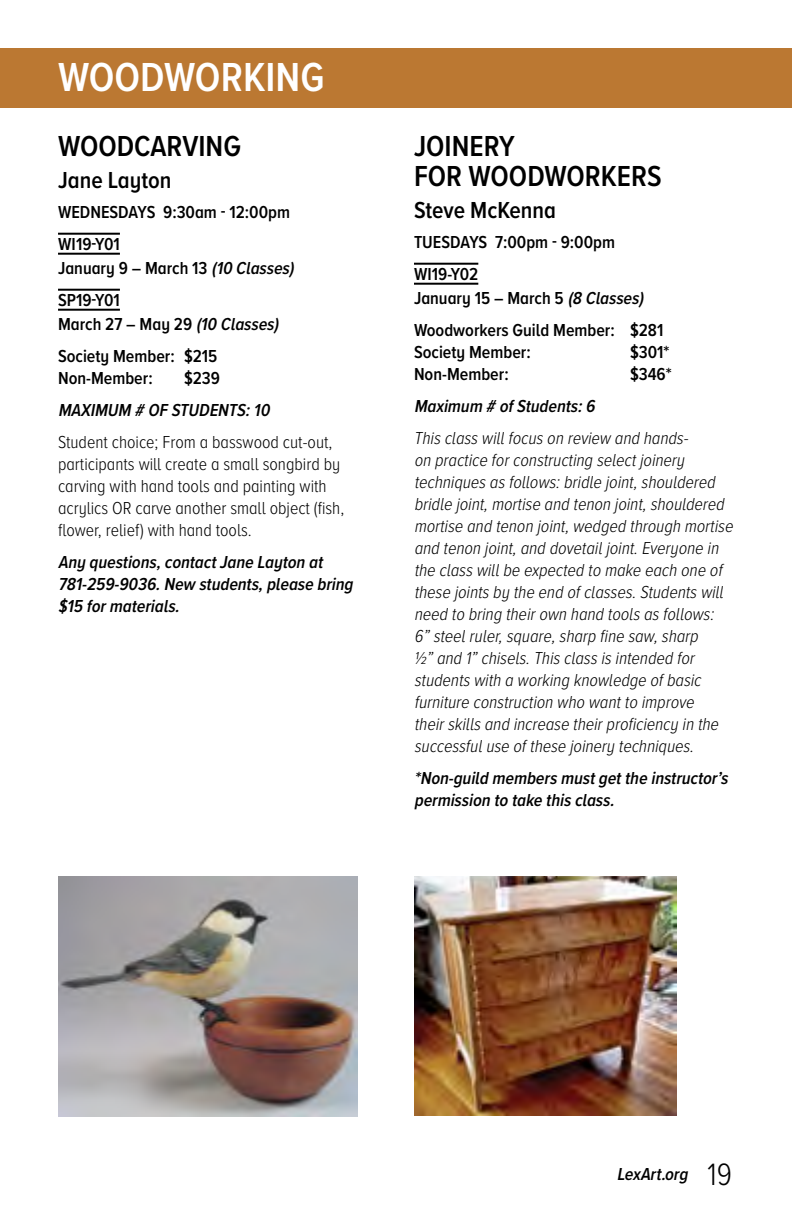
<style>
.page{position:relative;width:792px;height:1224px;background:#fff}
.page>*{position:absolute;margin:0;border:0;box-sizing:border-box;transform-origin:0 0}
.t1{font:600 42px "Proxima Nova Cond";letter-spacing:-.005em;color:#fff}
.t2{font:600 30px/30px "Proxima Nova A Cond";letter-spacing:-.005em;color:#000}
.t3{font:600 24px "Proxima Nova A Cond";color:#000}
.t4{font:italic 300 18px/22px "Proxima Nova A Cond";color:#000}
.t5{font:600 18px/32px "Proxima Nova A Cond";color:#000}
.t6{font:italic 600 18px/22px "Proxima Nova A Cond";color:#000}
.t7{font:300 18px/22px "Proxima Nova A Cond";color:#000}
.s1{font-style:italic}
.s2{font-weight:300;font-style:normal;font-size:32px}
</style>
<div class="page">
<hr style="left:58px;top:233px;width:62px;height:2px;background:#000">
<hr style="left:58px;top:253px;width:62px;height:2px;background:#000">
<hr style="left:58px;top:289px;width:62px;height:2px;background:#000">
<hr style="left:58px;top:309px;width:62px;height:2px;background:#000">
<hr style="left:414px;top:263px;width:64px;height:2px;background:#000">
<hr style="left:414px;top:283px;width:64px;height:2px;background:#000">
<img style="left:414px;top:876px;width:262px;height:240px">
<div style="left:0;top:48px;width:792px;height:60px;background:#bb7832"></div>
<img style="left:58px;top:876px;width:300px;height:240px">
<h1 class="t1" style="left:58px;top:46px;width:268px">WOODWORKING</h1>
<h2 class="t2" style="left:58px;top:130px;width:39px">Woodcarving</h2>
<h3 class="t3" style="left:58px;top:162px;width:115px">Jane Layton</h3>
<p class="t5" style="left:58px;top:195px;width:234px">WEDNESDAYS 9:30am - 12:00pm<br>WI19-Y01</p>
<p class="t5" style="left:58px;top:251px;width:242px">January 9 – March 13 <span class="s1">(10 Classes)<br></span>SP19-Y01</p>
<p class="t5" style="left:58px;top:307px;width:226px">M a r c h 2 7 – M a y 2 9 <span class="s1">(10 Classes)<br></span>Society Member: $215</p>
<p class="t5" style="left:58px;top:361px;width:96px">Non-Member:</p>
<p class="t5" style="left:184px;top:361px;width:38px">$239</p>
<p class="t6" style="left:58px;top:398px;width:24px">Maximum</p>
<p class="t6" style="left:135px;top:398px;width:56px"># of Students</p>
<p class="t6" style="left:245px;top:398px;width:30px">:10</p>
<p class="t7" style="left:58px;top:430px;width:288px">Student choice; From a basswood cut-out, participants will create a small songbird by carving with hand tools and painting with acrylics OR carve another small object (fish, flower, relief) with hand tools.</p>
<p class="t6" style="left:58px;top:550px;width:301px">Any questions,contactJane Layton at<br>781-259-9036.New students,please bring $15 formaterials.</p>
<h2 class="t2" style="left:414px;top:130px;width:28px">Joinery for</h2>
<h2 class="t2" style="left:469px;top:160px;width:41px">Woodwor</h2>
<h2 class="t2" style="left:601px;top:160px;width:31px">kers</h2>
<h3 class="t3" style="left:414px;top:192px;width:144px">Steve McKenna</h3>
<p class="t5" style="left:414px;top:225px;width:203px">TUESDAYS 7:00pm - 9:00pm<br>WI19-Y02</p>
<p class="t5" style="left:414px;top:281px;width:251px">January 15 – March 5 <span class="s1">(8 Classes)<br></span>Woodworkers Guild Member: $281</p>
<p class="t5" style="left:414px;top:335px;width:118px">Society Member:</p>
<p class="t5" style="left:630px;top:335px;width:41px">$301*</p>
<p class="t5" style="left:414px;top:357px;width:96px">Non-Member:</p>
<p class="t5" style="left:630px;top:357px;width:43px">$346*</p>
<p class="t6" style="left:414px;top:394px;width:187px">Maximum # ofStudents:6</p>
<p class="t4" style="left:414px;top:426px;width:325px">Thisclasswillfocuson review and hands-<br>on practice forconstructing selectjoinery techniquesasfollows:bridle joint,shouldered bridle joint,mortise and tenon joint,shouldered mortise and tenon joint,wedged through mortise and tenon joint,and dovetailjoint.Everyone in the classwillbe expected to make each one of these jointsby the end ofclasses.Studentswill need to bring theirown hand toolsasfollows:<br>6”steelruler,square,sharp fine saw,sharp ½”and 1”chisels.Thisclassisintended for studentswith a working knowledge ofbasic furniture construction who wantto improve theirskillsand increase theirproficiency in the successfuluse ofthese joinery techniques.</p>
<p class="t6" style="left:414px;top:766px;width:320px">*Non-guild membersmustgetthe instructor’s permission to take thisclass.</p>
<p class="t6" style="left:617px;top:1163px;width:116px">LexArt.org <span class="s2">1 9</span></p>
</div>
